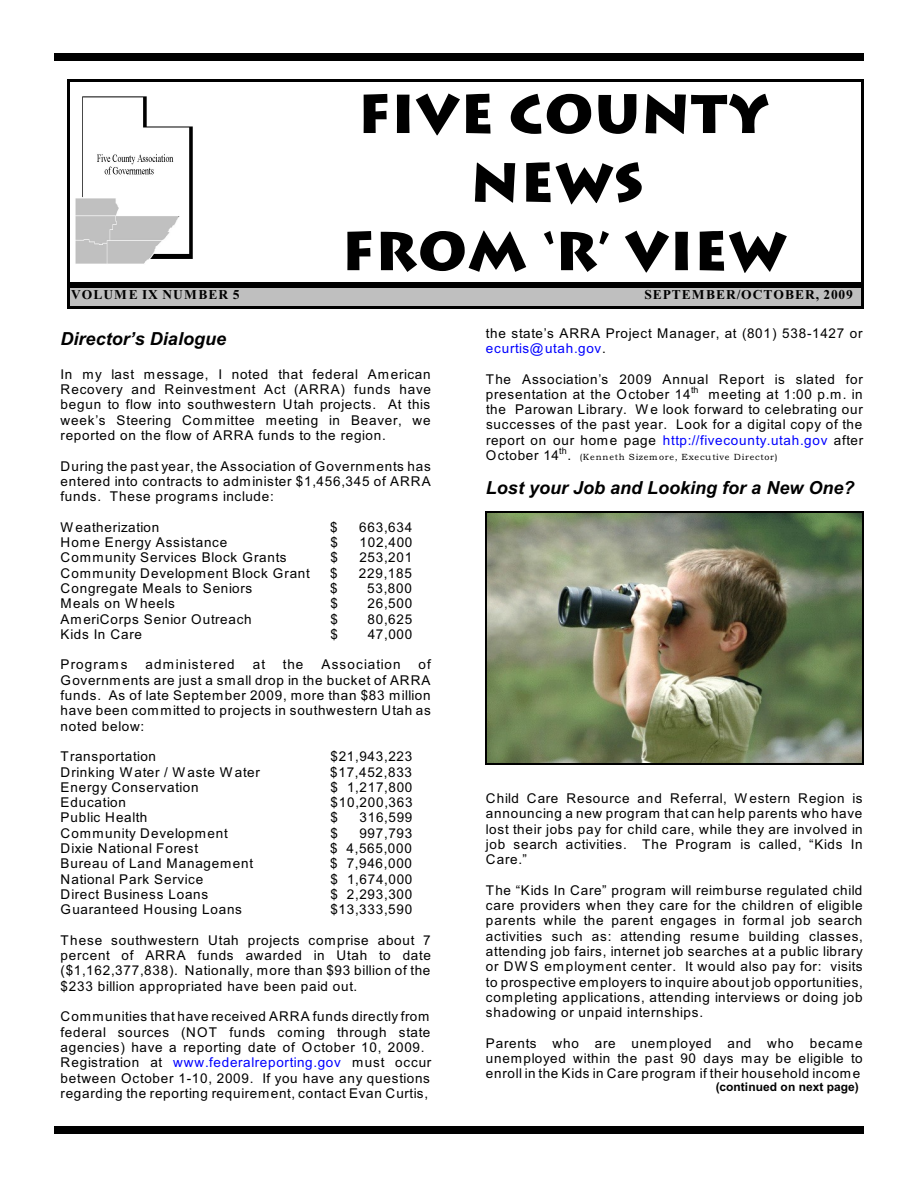
<style>
.page{position:relative;width:918px;height:1188px;background:#fff}
.page>*{position:absolute;margin:0;border:0;box-sizing:border-box;transform-origin:0 0}
.t1{font:700 54px/68.6px "Lithograph";letter-spacing:.02em;color:#000;text-align:center}
.t2{font:italic 700 18px "Arial";color:#000}
.t3{font:13.5px/15.3px "Arial";letter-spacing:.055em;color:#000;text-align:justify}
.t4{font:700 13.5px "Times New Roman";letter-spacing:.07em;color:#000}
.t5{font:13.5px "Arial";letter-spacing:.085em;color:#000}
.t6{font:700 12px "Arial";color:#000}
.t7{font:9px "Bookman Old Style";letter-spacing:.08em;color:#000}
.t8{font:9px "Arial";color:#000}
.s1{color:#00f}
.s2{font-family:"Arial";font-size:13.5px}
</style>
<div class="page">
<div style="left:54px;top:54px;width:810px;height:7px;background:#000"></div>
<hr style="left:68px;top:79px;width:2px;height:206px;background:#000">
<hr style="left:861px;top:79px;width:3px;height:206px;background:#000">
<hr style="left:68px;top:79px;width:796px;height:3px;background:#000">
<hr style="left:68px;top:282px;width:796px;height:3px;background:#000">
<div style="left:68px;top:285px;width:796px;height:24px;background:#bfbfbf"></div>
<hr style="left:68px;top:285px;width:2px;height:24px;background:#000">
<hr style="left:861px;top:285px;width:3px;height:24px;background:#000">
<hr style="left:68px;top:285px;width:796px;height:3px;background:#000">
<hr style="left:68px;top:306px;width:796px;height:3px;background:#000">
<img style="left:75px;top:96px;width:118px;height:168px">
<img style="left:487px;top:513px;width:375px;height:251px">
<hr style="left:485px;top:512px;width:2px;height:253px;background:#000">
<hr style="left:862px;top:512px;width:1px;height:253px;background:#000">
<hr style="left:485px;top:512px;width:378px;height:1px;background:#000">
<hr style="left:485px;top:764px;width:378px;height:1px;background:#000">
<div style="left:54px;top:1127px;width:810px;height:7px;background:#000"></div>
<h1 class="t1" style="left:342px;top:82px;width:446px">FIVE COUNTY<br>NEWS<br>FROM ‘R’ VIEW</h1>
<p class="t4" style="left:71px;top:290px;width:170px">VOLUME IX NUMBER 5</p>
<p class="t4" style="left:645px;top:290px;width:210px">SEPTEMBER/OCTOBER, 2009</p>
<h2 class="t2" style="left:61px;top:331px;width:167px">Director’s Dialogue</h2>
<p class="t3" style="left:61px;top:368px;width:372px">In my last message, I noted that federal American Recovery and Reinvestment Act (ARRA) funds have begun to flow into southwestern Utah projects. At this week’s Steering Committee meeting in Beaver, we reported on the flow of ARRA funds to the region.</p>
<p class="t3" style="left:61px;top:459px;width:372px">During the past year, the Association of Governments has entered into contracts to administer $1,456,345 of ARRA funds. These programs include:</p>
<p class="t3" style="left:61px;top:521px;width:100px">W eatherization</p>
<p class="t3" style="left:330px;top:521px;width:9px">$</p>
<p class="t3" style="left:359px;top:521px;width:55px">663,634</p>
<p class="t3" style="left:61px;top:536px;width:168px">Home Energy Assistance</p>
<p class="t3" style="left:331px;top:536px;width:9px">$</p>
<p class="t3" style="left:359px;top:536px;width:55px">102,400</p>
<p class="t3" style="left:61px;top:551px;width:227px">Community Services Block Grants</p>
<p class="t3" style="left:330px;top:551px;width:9px">$</p>
<p class="t3" style="left:359px;top:551px;width:55px">253,201</p>
<p class="t3" style="left:61px;top:566px;width:251px">Community Development Block Grant</p>
<p class="t3" style="left:330px;top:566px;width:9px">$</p>
<p class="t3" style="left:359px;top:566px;width:55px">229,185</p>
<p class="t3" style="left:61px;top:582px;width:193px">Congregate Meals to Seniors</p>
<p class="t3" style="left:330px;top:582px;width:9px">$</p>
<p class="t3" style="left:367px;top:582px;width:46px">53,800</p>
<p class="t3" style="left:61px;top:597px;width:116px">Meals on Wheels</p>
<p class="t3" style="left:330px;top:597px;width:9px">$</p>
<p class="t3" style="left:368px;top:597px;width:46px">26,500</p>
<p class="t3" style="left:61px;top:612px;width:193px">AmeriCorps Senior Outreach</p>
<p class="t3" style="left:330px;top:612px;width:9px">$</p>
<p class="t3" style="left:368px;top:612px;width:46px">80,625</p>
<p class="t3" style="left:61px;top:628px;width:83px">Kids In Care</p>
<p class="t3" style="left:331px;top:628px;width:9px">$</p>
<p class="t3" style="left:368px;top:628px;width:46px">47,000</p>
<p class="t5" style="left:61px;top:660px;width:68px">Programs</p>
<p class="t5" style="left:146px;top:660px;width:91px">administered</p>
<p class="t3" style="left:253px;top:658px;width:14px">at</p>
<p class="t3" style="left:283px;top:658px;width:22px">the</p>
<p class="t5" style="left:321px;top:660px;width:81px">Association</p>
<p class="t3" style="left:486px;top:327px;width:378px">the state’s ARRA Project Manager, at (801) 538-1427 or <span class="s1">ecurtis@utah.gov</span>.</p>
<p class="t3" style="left:486px;top:372px;width:378px">The Association’s 2009 Annual Report is slated for presentation at the October 14</p>
<p class="t8" style="left:691px;top:386px;width:9px">th</p>
<p class="t3" style="left:486px;top:403px;width:379px">the Parowan Library. We look forward to celebrating our successes of the past year. Look for a digital copy of the report on our home page <span class="s1">http://fivecounty.utah.gov</span> after</p>
<p class="t7" style="left:486px;top:454px;width:293px"><span class="s2">October 14 .</span> (Kenneth Sizemore, Executive Director)</p>
<p class="t3" style="left:709px;top:388px;width:155px">meeting at 1:00 p.m. in</p>
<p class="t8" style="left:559px;top:447px;width:9px">th</p>
<h2 class="t2" style="left:486px;top:481px;width:370px">Lost your Job and Looking for a New One?</h2>
<p class="t3" style="left:61px;top:658px;width:372px;text-indent:358px">of Governments are just a small drop in the bucket of ARRA funds. As of late September 2009, more than $83 million have been committed to projects in southwestern Utah as noted below:</p>
<p class="t3" style="left:61px;top:750px;width:97px">Transportation</p>
<p class="t3" style="left:330px;top:750px;width:83px">$21,943,223</p>
<p class="t3" style="left:61px;top:765px;width:201px">Drinking Water / Waste Water</p>
<p class="t3" style="left:330px;top:765px;width:83px">$17,452,833</p>
<p class="t3" style="left:61px;top:781px;width:139px">Energy Conservation</p>
<p class="t3" style="left:331px;top:781px;width:83px">$ 1,217,800</p>
<p class="t3" style="left:61px;top:796px;width:67px">Education</p>
<p class="t3" style="left:331px;top:796px;width:83px">$10,200,363</p>
<p class="t3" style="left:61px;top:811px;width:88px">Public Health</p>
<p class="t3" style="left:331px;top:811px;width:9px">$</p>
<p class="t3" style="left:359px;top:811px;width:55px">316,599</p>
<p class="t3" style="left:61px;top:827px;width:169px">Community Development</p>
<p class="t3" style="left:330px;top:827px;width:9px">$</p>
<p class="t3" style="left:359px;top:827px;width:55px">997,793</p>
<p class="t3" style="left:61px;top:842px;width:139px">Dixie National Forest</p>
<p class="t3" style="left:330px;top:842px;width:83px">$ 4,565,000</p>
<p class="t3" style="left:61px;top:857px;width:194px">Bureau of Land Management</p>
<p class="t3" style="left:330px;top:857px;width:83px">$ 7,946,000</p>
<p class="t3" style="left:61px;top:872px;width:144px">National Park Service</p>
<p class="t3" style="left:331px;top:872px;width:83px">$ 1,674,000</p>
<p class="t3" style="left:61px;top:888px;width:149px">Direct Business Loans</p>
<p class="t3" style="left:330px;top:888px;width:83px">$ 2,293,300</p>
<p class="t3" style="left:61px;top:903px;width:183px">Guaranteed Housing Loans</p>
<p class="t3" style="left:330px;top:903px;width:83px">$13,333,590</p>
<p class="t3" style="left:61px;top:934px;width:372px">These southwestern Utah projects comprise about 7 percent of ARRA funds awarded in Utah to date ($1,162,377,838). Nationally, more than $93 billion of the $233 billion appropriated have been paid out.</p>
<p class="t3" style="left:61px;top:1010px;width:372px;text-align:left">Communities that have received ARRA funds directly from federal sources (NOT funds coming through state agencies) have a reporting date of October 10, 2009.<br>Registration at <span class="s1">www.federalreporting.gov</span> must occur between October 1-10, 2009. If you have any questions regarding the reporting requirement, contact Evan Curtis,</p>
<p class="t3" style="left:486px;top:792px;width:378px">Child Care Resource and Referral, Western Region is announcing a new program that can help parents who have lost their jobs pay for child care, while they are involved in job search activities. The Program is called, “Kids In Care.”</p>
<p class="t3" style="left:486px;top:884px;width:379px">The “Kids In Care” program will reimburse regulated child care providers when they care for the children of eligible parents while the parent engages in formal job search activities such as: attending resume building classes, attending job fairs, internet job searches at a public library or DW S employment center. It would also pay for: visits to prospective employers to inquire about job opportunities, completing applications, attending interviews or doing job shadowing or unpaid internships.</p>
<p class="t3" style="left:486px;top:1037px;width:378px">Parents who are unemployed and who became unemployed within the past 90 days may be eligible to enroll in the Kids in Care program if their household income</p>
<p class="t6" style="left:716px;top:1083px;width:145px">(continued on next page)</p>
</div>
